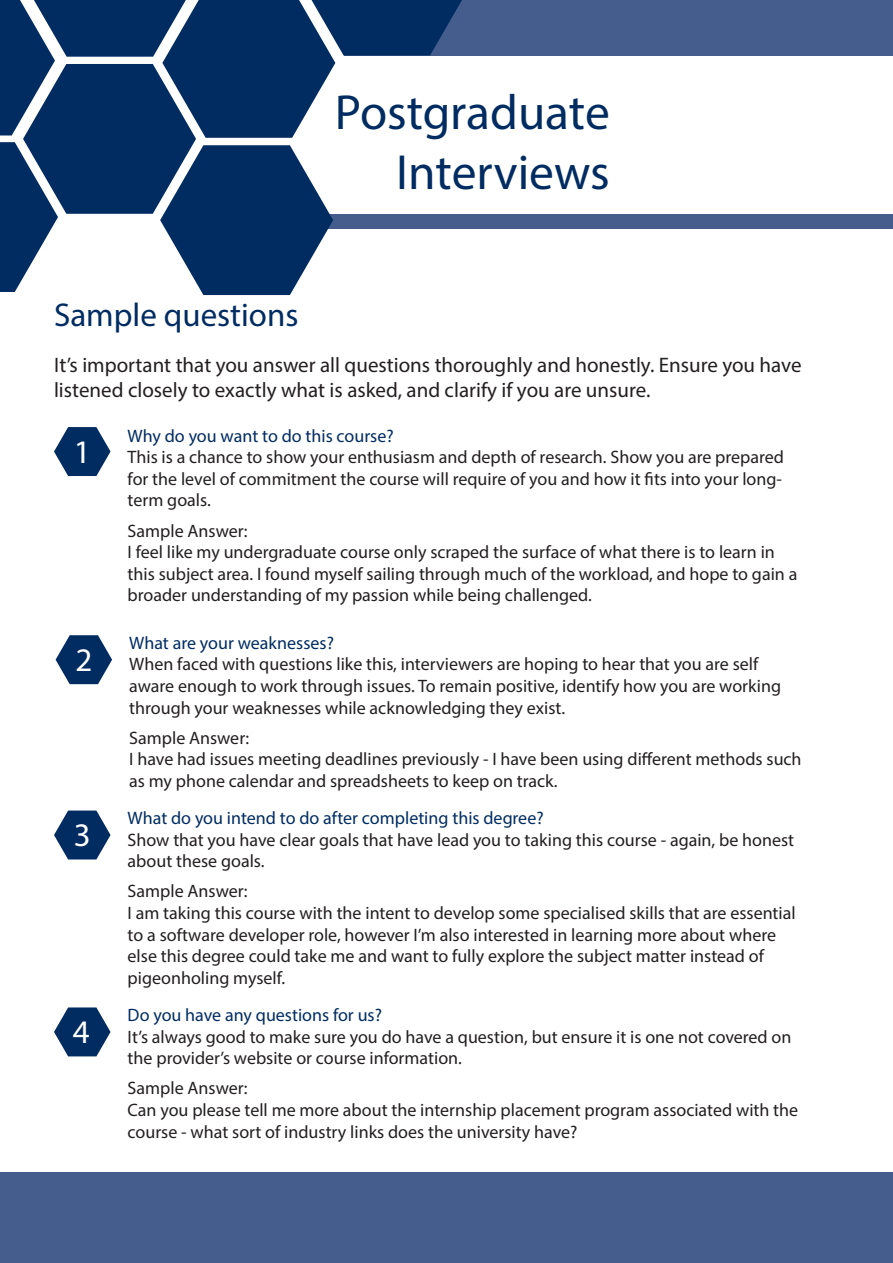
<style>
.page{position:relative;width:893px;height:1263px;background:#fff}
.page>*{position:absolute;margin:0;border:0;box-sizing:border-box;transform-origin:0 0}
.Header_One{font:49.5px "Myriad Pro";color:#002c62}
.Header_Two{font:33px "Myriad Pro";color:#002c62}
.Hex_Numbering{font:33px "Myriad Pro";color:#fff}
.LG_Body_Text{font:21px/25.2px "Myriad Pro";color:#231f20}
.Sm_Body_Text{font:18px/21.6px "Myriad Pro";color:#231f20}
.Header_Three{font:18px "Myriad Pro";color:#002c62}
</style>
<div class="page">
<svg style="left:54px;top:427px;width:57px;height:49px"></svg>
<svg style="left:56px;top:635px;width:56px;height:49px"></svg>
<svg style="left:54px;top:810px;width:57px;height:49px"></svg>
<svg style="left:54px;top:1007px;width:57px;height:49px"></svg>
<div style="left:290px;top:214px;width:603px;height:14px;background:#445d8c"></div>
<div style="left:344px;top:0;width:549px;height:55px;background:#445d8c"></div>
<svg style="left:0;top:0;width:462px;height:295px"></svg>
<div style="left:0;top:1173px;width:893px;height:90px;background:#445d8c"></div>
<p class="Header_One" style="left:335px;top:82px;width:276px">Postgraduate</p>
<p class="Header_One" style="left:396px;top:142px;width:215px">Interviews</p>
<p class="Header_Two" style="left:54px;top:294px;width:246px">Sample questions</p>
<p class="LG_Body_Text" style="left:54px;top:352px;width:749px">It’s important that you answer all questions thoroughly and honestly. Ensure you have listened closely to exactly what is asked, and clarify if you are unsure.</p>
<p class="Hex_Numbering" style="left:74px;top:431px;width:18px">1</p>
<p class="Hex_Numbering" style="left:75px;top:640px;width:18px">2</p>
<p class="Hex_Numbering" style="left:74px;top:815px;width:18px">3</p>
<p class="Hex_Numbering" style="left:73px;top:1012px;width:18px">4</p>
<p class="Header_Three" style="left:128px;top:424px;width:268px">Why do you want to do this course?</p>
<p class="Sm_Body_Text" style="left:128px;top:446px;width:658px;text-align:justify">This is a chance to show your enthusiasm and depth of research. Show you are prepared for the level of commitment the course will require of you and how it fits into your long&shy;term goals.</p>
<p class="Sm_Body_Text" style="left:128px;top:519px;width:671px">Sample Answer:<br>I feel like my undergraduate course only scraped the surface of what there is to learn in this subject area. I found myself sailing through much of the workload, and hope to gain a broader understanding of my passion while being challenged.</p>
<p class="Header_Three" style="left:129px;top:632px;width:206px">What are your weaknesses?</p>
<p class="Sm_Body_Text" style="left:129px;top:653px;width:653px">When faced with questions like this, interviewers are hoping to hear that you are self aware enough to work through issues. To remain positive, identify how you are working through your weaknesses while acknowledging they exist.</p>
<p class="Sm_Body_Text" style="left:129px;top:726px;width:674px">Sample Answer:<br>I have had issues meeting deadlines previously - I have been using different methods such as my phone calendar and spreadsheets to keep on track.</p>
<p class="Header_Three" style="left:128px;top:807px;width:417px">What do you intend to do after completing this degree?</p>
<p class="Sm_Body_Text" style="left:128px;top:828px;width:668px">Show that you have clear goals that have lead you to taking this course - again, be honest about these goals.</p>
<p class="Sm_Body_Text" style="left:128px;top:880px;width:670px">Sample Answer:<br>I am taking this course with the intent to develop some specialised skills that are essential to a software developer role, however I’m also interested in learning more about where else this degree could take me and want to fully explore the subject matter instead of pigeonholing myself.</p>
<p class="Header_Three" style="left:128px;top:1004px;width:256px">Do you have any questions for us?</p>
<p class="Sm_Body_Text" style="left:128px;top:1025px;width:665px">It’s always good to make sure you do have a question, but ensure it is one not covered on the provider’s website or course information.</p>
<p class="Sm_Body_Text" style="left:128px;top:1077px;width:672px">Sample Answer:<br>Can you please tell me more about the internship placement program associated with the course - what sort of industry links does the university have?</p>
</div>
